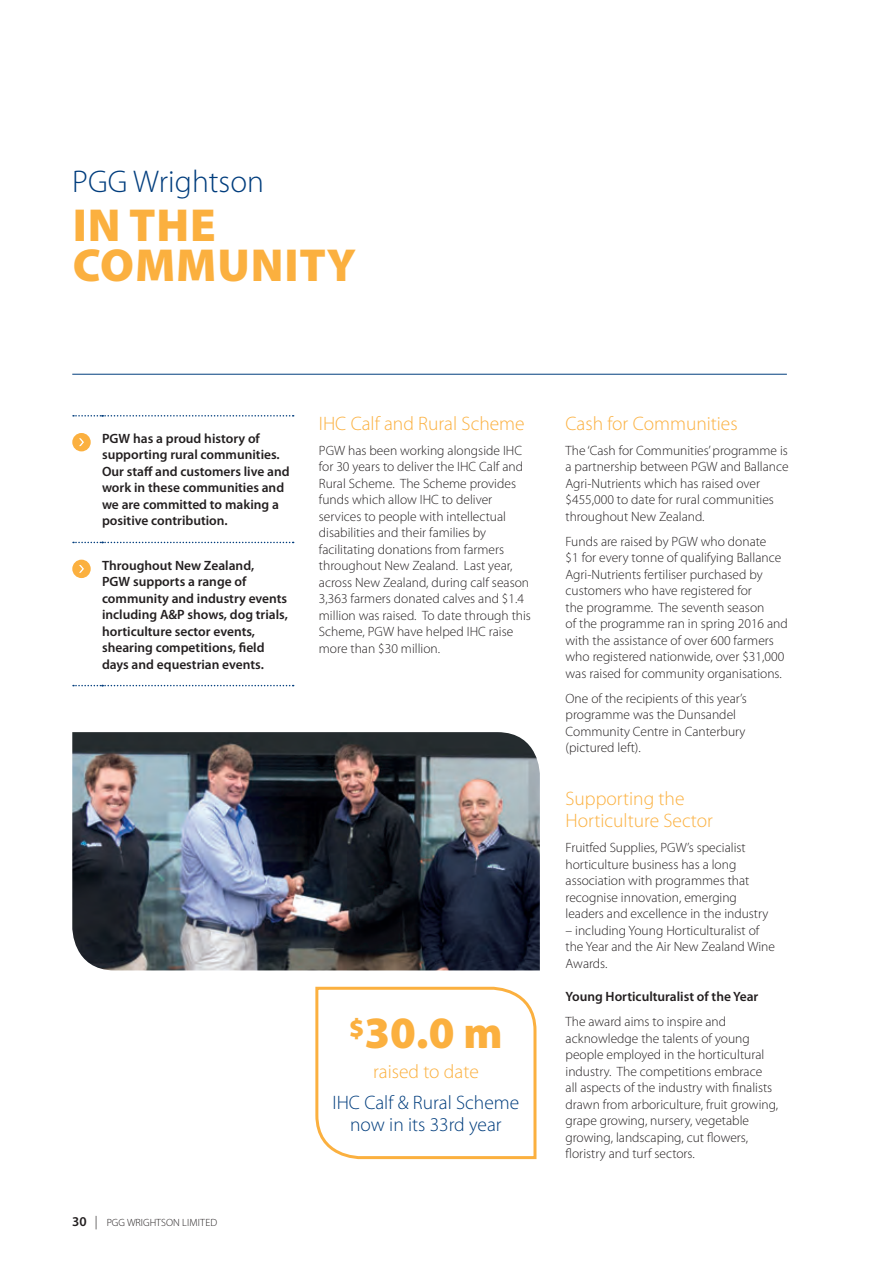
<style>
.page{position:relative;width:893px;height:1263px;background:#fff}
.page>*{position:absolute;margin:0;border:0;box-sizing:border-box;transform-origin:0 0}
.Text{font:900 46.5px/40.5px "Myriad Pro";letter-spacing:.02em;color:#fbb03f}
.Title_Heavy{font:900 45px "Myriad Pro";color:#fbb03f}
.Text-2{font:300 31.5px "Myriad Pro";color:#013d7d}
.Community_sub_yellow{font:300 19.5px/22.5px "Myriad Pro";color:#fbb03f}
.Intro_Text{font:300 19.5px/22.5px "Myriad Pro";color:#013d7d;text-align:center}
.Intro_Text-2{font:300 19.5px "Myriad Pro";color:#fbb03f}
.Text_2017_BODY_9_11{font:300 13.5px/16.5px "Myriad Pro";color:#231f20}
.Text_semibold{font:600 13.5px/16.5px "Myriad Pro";color:#231f20}
.t1{font:300 10.5px "Myriad Pro";color:#231f20}
.s1{font-weight:600;font-size:13.5px}
.s2{font-size:13.5px}
</style>
<div class="page">
<img style="left:72px;top:732px;width:468px;height:238px">
<hr style="left:72px;top:374px;width:715px;height:1px;background:#013d7d">
<svg style="left:73px;top:415px;width:221px;height:1px"></svg>
<svg style="left:73px;top:542px;width:221px;height:1px"></svg>
<svg style="left:73px;top:685px;width:221px;height:1px"></svg>
<div style="left:72px;top:433px;width:19px;height:18px;background:#fbb03f;border-radius:50%"></div>
<svg style="left:79px;top:438px;width:5px;height:8px"></svg>
<div style="left:72px;top:560px;width:19px;height:18px;background:#fbb03f;border-radius:50%"></div>
<svg style="left:79px;top:565px;width:5px;height:8px"></svg>
<svg style="left:315px;top:986px;width:222px;height:174px"></svg>
<p class="Text-2" style="left:72px;top:162px;width:193px">PGG Wrightson</p>
<p class="Text" style="left:73px;top:203px;width:285px">IN THE<br>COMMUNITY</p>
<p class="Text_semibold" style="left:102px;top:430px;width:189px">PGW has a proud history of supporting rural communities.<br>Our staff and customers live and work in these communities and we are committed to making a positive contribution.</p>
<p class="Text_semibold" style="left:102px;top:556px;width:187px">Throughout New Zealand,<br>PGW supports a range of community and industry events including A&amp;P shows, dog trials, horticulture sector events, shearing competitions, field days and equestrian events.</p>
<p class="Community_sub_yellow" style="left:319px;top:412px;width:207px">IHC Calf and Rural Scheme</p>
<p class="Text_2017_BODY_9_11" style="left:319px;top:442px;width:214px">PGW has been working alongside IHC for 30 years to deliver the IHC Calf and Rural Scheme. The Scheme provides funds which allow IHC to deliver services to people with intellectual disabilities and their families by facilitating donations from farmers throughout New Zealand. Last year, across New Zealand, during calf season 3,363 farmers donated calves and $1.4 million was raised. To date through this Scheme, PGW have helped IHC raise more than $30 million.</p>
<p class="t1" style="left:72px;top:1216px;width:147px"><span class="s1">30</span> <span class="s2">|</span> PGG WRIGHTSON LIMITED</p>
<p class="Title_Heavy" style="left:349px;top:1002px;width:155px"><sup>$</sup>30.0 m</p>
<p class="Intro_Text-2" style="left:373px;top:1060px;width:107px">raised to date</p>
<p class="Intro_Text" style="left:333px;top:1091px;width:188px">IHC Calf &amp; Rural Scheme now in its 33rd year</p>
<p class="Community_sub_yellow" style="left:566px;top:412px;width:174px">Cash for Communities</p>
<p class="Text_2017_BODY_9_11" style="left:566px;top:442px;width:225px">The ‘Cash for Communities’ programme is a partnership between PGW and Ballance Agri-Nutrients which has raised over $455,000 to date for rural communities throughout New Zealand.</p>
<p class="Text_2017_BODY_9_11" style="left:566px;top:533px;width:224px">Funds are raised by PGW who donate<br>$1 for every tonne of qualifying Ballance Agri-Nutrients fertiliser purchased by customers who have registered for<br>the programme. The seventh season<br>of the programme ran in spring 2016 and with the assistance of over 600 farmers who registered nationwide, over $31,000 was raised for community organisations.</p>
<p class="Text_2017_BODY_9_11" style="left:566px;top:690px;width:183px">One of the recipients of this year’s programme was the Dunsandel<br>Community Centre in Canterbury (pictured left).</p>
<p class="Community_sub_yellow" style="left:566px;top:786px;width:149px">Supporting the<br>Horticulture Sector</p>
<p class="Text_2017_BODY_9_11" style="left:566px;top:839px;width:204px">Fruitfed Supplies, PGW’s specialist horticulture business has a long association with programmes that recognise innovation, emerging leaders and excellence in the industry</p>
<p class="Text_2017_BODY_9_11" style="left:566px;top:922px;width:211px">– including Young Horticulturalist of the Year and the Air New Zealand Wine<br>Awards.</p>
<p class="Text_semibold" style="left:566px;top:988px;width:194px">Young Horticulturalist of the Year</p>
<p class="Text_2017_BODY_9_11" style="left:566px;top:1013px;width:214px">The award aims to inspire and acknowledge the talents of young people employed in the horticultural industry. The competitions embrace<br>all aspects of the industry with finalists drawn from arboriculture, fruit growing, grape growing, nursery, vegetable growing, landscaping, cut flowers, floristry and turf sectors.</p>
</div>
